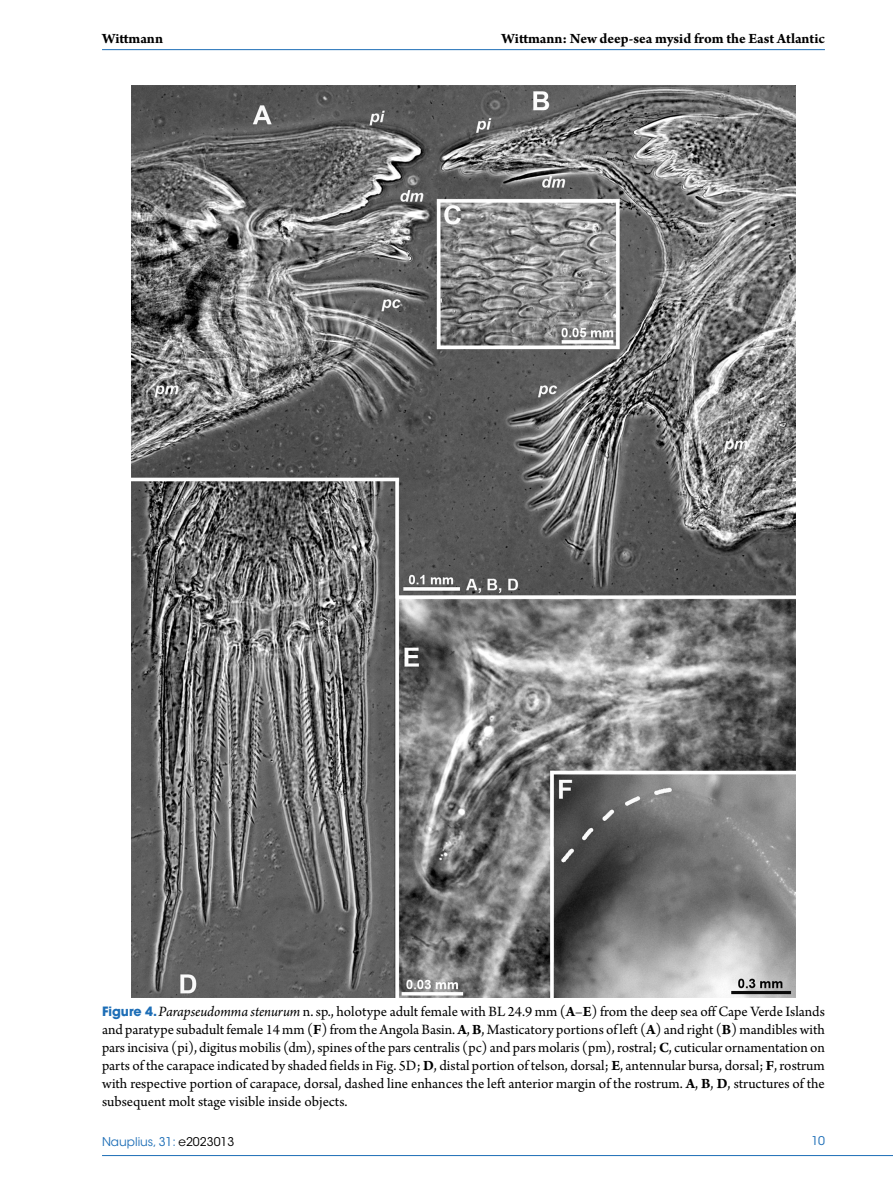
<style>
.page{position:relative;width:893px;height:1191px;background:#fff}
.page>*{position:absolute;margin:0;border:0;box-sizing:border-box;transform-origin:0 0}
.t1{font:15px/18px "Arno Pro";color:#000;text-align:justify}
.t2{font:700 15px "Arno Pro";letter-spacing:-.005em;color:#000}
.t3{font:12px "ITC Avant Garde Std";color:#1c6db6}
.s1{font-family:"ITC Avant Garde Std";font-weight:700;font-size:12.75px;color:#1c6db6}
.s2{font-style:italic}
.s3{font-weight:700}
.s4{color:#000}
</style>
<div class="page">
<hr style="left:102px;top:1155px;width:791px;height:1px;background:#1c6db6">
<hr style="left:102px;top:49px;width:723px;height:1px;background:#1c6db6">
<img style="left:132px;top:85px;width:663px;height:912px">
<p class="t2" style="left:102px;top:30px;width:62px">Wittmann</p>
<p class="t2" style="left:502px;top:30px;width:325px">Wittmann: New deep-sea mysid from the East Atlantic</p>
<p class="t1" style="left:102px;top:1003px;width:724px"><span class="s1">Figure 4.</span> <span class="s2">Parapseudomma stenurum</span> n. sp., holotype adult female with BL 24.9 mm (<span class="s3">A</span>–<span class="s3">E</span>) from the deep sea off Cape Verde Islands and paratype subadult female 14 mm (<span class="s3">F</span>) from the Angola Basin. <span class="s3">A</span>, <span class="s3">B</span>, Masticatory portions of left (<span class="s3">A</span>) and right (<span class="s3">B</span>) mandibles with pars incisiva (pi), digitus mobilis (dm), spines of the pars centralis (pc) and pars molaris (pm), rostral; <span class="s3">C</span>, cuticular ornamentation on parts of the carapace indicated by shaded fields in Fig. 5D; <span class="s3">D</span>, distal portion of telson, dorsal; <span class="s3">E</span>, antennular bursa, dorsal; <span class="s3">F</span>, rostrum with respective portion of carapace, dorsal, dashed line enhances the left anterior margin of the rostrum. <span class="s3">A</span>, <span class="s3">B</span>, <span class="s3">D</span>, structures of the subsequent molt stage visible inside objects.</p>
<p class="t3" style="left:102px;top:1134px;width:85px">Nauplius, 31: <span class="s4">e202301</span></p>
<p class="t3" style="left:812px;top:1133px;width:15px">10</p>
</div>
